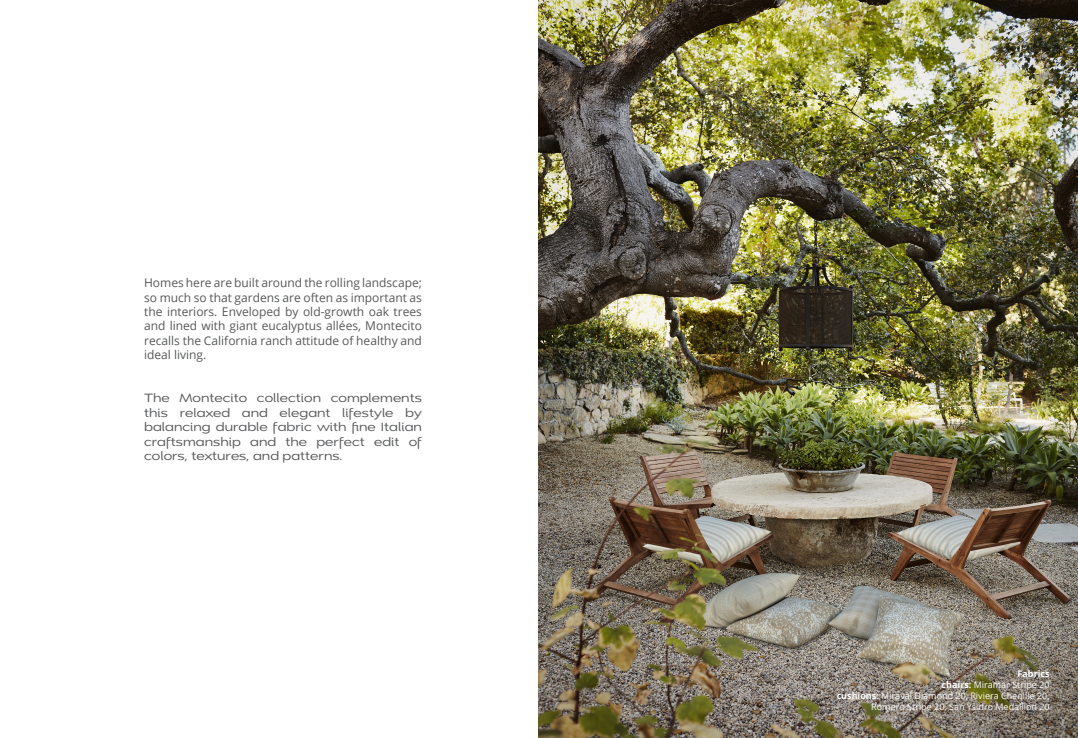
<style>
.page{position:relative;width:1078px;height:738px;background:#fff}
.page>*{position:absolute;margin:0;border:0;box-sizing:border-box;transform-origin:0 0}
.t1{font:12px/14.4px "Open Sans";color:#57585a;text-align:justify}
.t2{font:12px/14.4px "Montag";color:#57585a;text-align:justify}
.t3{font:9px "Open Sans";color:#fff}
.t4{font:700 9px "Open Sans";color:#fff}
.s1{font-weight:700}
</style>
<div class="page">
<img style="left:539px;top:0;width:538px;height:737px">
<p class="t1" style="left:144px;top:275px;width:279px">Homes here are built around the rolling landscape; so much so that gardens are often as important as the interiors. Enveloped by old-growth oak trees and lined with giant eucalyptus allées, Montecito recalls the California ranch attitude of healthy and ideal living.</p>
<p class="t2" style="left:144px;top:391px;width:279px">The Montecito collection complements this relaxed and elegant lifestyle by balancing durable fabric with fine Italian craftsmanship and the perfect edit of colors, textures, and patterns.</p>
<p class="t4" style="left:1017px;top:667px;width:34px">Fabrics</p>
<p class="t3" style="left:941px;top:678px;width:109px"><span class="s1">chairs:</span> Miramar Stripe 20</p>
<p class="t3" style="left:836px;top:688px;width:214px"><span class="s1">cushions:</span> Miraval Diamond 20, Riviera Chenille 20,</p>
<p class="t3" style="left:871px;top:699px;width:180px">Romero Stripe 20, San Ysidro Medallion 20</p>
</div>
